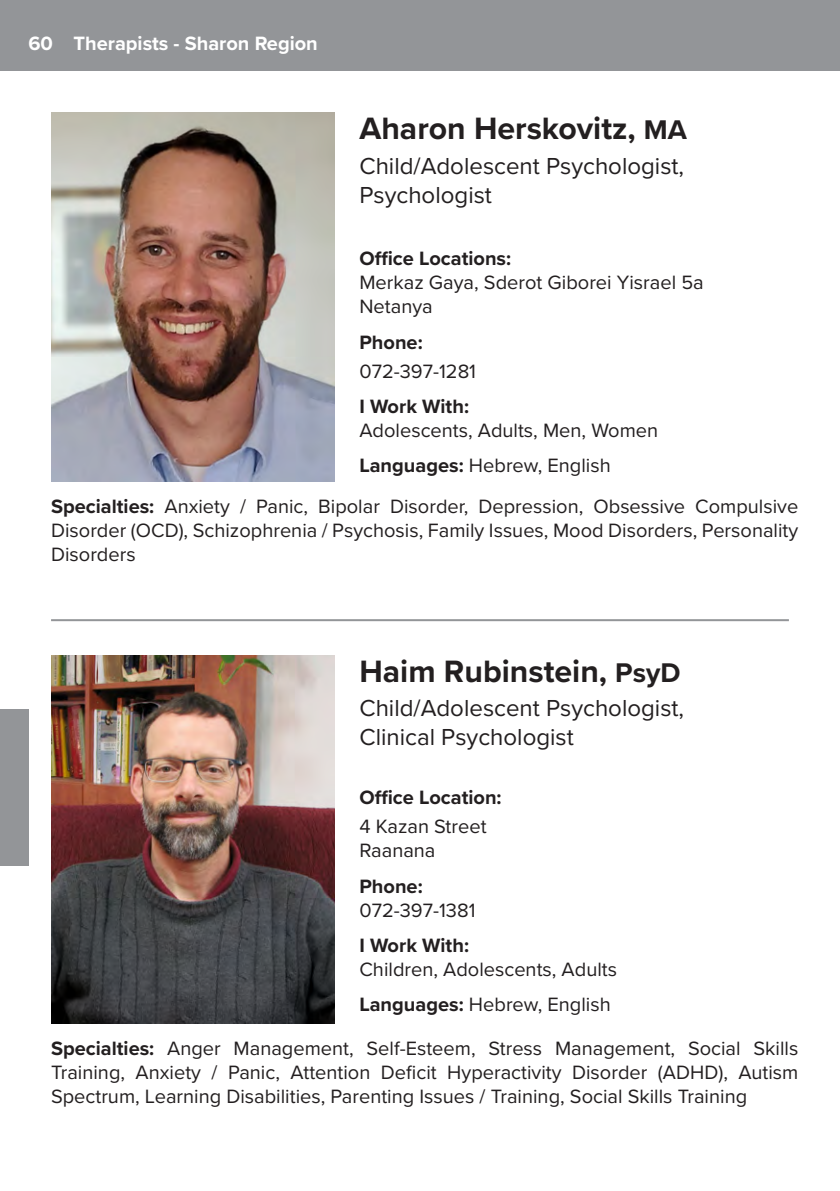
<style>
.page{position:relative;width:840px;height:1191px;background:#fff}
.page>*{position:absolute;margin:0;border:0;box-sizing:border-box;transform-origin:0 0}
.t1{font:700 32px "Proxima Nova";color:#231f20}
.t2{font:24px/28.8px "Proxima Nova";color:#231f20}
.t3{font:20px/24px "Proxima Nova";color:#231f20;text-align:justify}
.t4{font:700 20px "Proxima Nova";color:#231f20}
.t5{font:700 20px "Proxima Nova";color:#fff}
.s1{font-size:28px}
.s2{font-weight:700}
</style>
<div class="page">
<div style="left:0;top:0;width:839px;height:71px;background:#939598"></div>
<div style="left:0;top:709px;width:28px;height:156px;background:#939598"></div>
<img style="left:51px;top:113px;width:283px;height:368px">
<hr style="left:51px;top:619px;width:737px;height:2px;background:#939598">
<img style="left:51px;top:655px;width:283px;height:368px">
<p class="t5" style="left:28px;top:28px;width:291px">60 Therapists - Sharon Region</p>
<p class="t1" style="left:359px;top:105px;width:329px">Aharon Herskovitz, <span class="s1">MA</span></p>
<p class="t2" style="left:359px;top:150px;width:326px">Child/Adolescent Psychologist,<br>Psychologist</p>
<p class="t4" style="left:359px;top:244px;width:153px">Office Locations:</p>
<p class="t3" style="left:359px;top:270px;width:345px">Merkaz Gaya, Sderot Giborei Yisrael 5a</p>
<p class="t3" style="left:359px;top:294px;width:75px">Netanya</p>
<p class="t4" style="left:359px;top:327px;width:65px">Phone:</p>
<p class="t3" style="left:359px;top:358px;width:118px">072-397-1281</p>
<p class="t4" style="left:359px;top:391px;width:111px">I Work With:</p>
<p class="t3" style="left:359px;top:417px;width:300px">Adolescents, Adults, Men, Women</p>
<p class="t3" style="left:359px;top:453px;width:253px"><span class="s2">Languages:</span> Hebrew, English</p>
<p class="t3" style="left:51px;top:493px;width:748px"><span class="s2">Specialties:</span> Anxiety / Panic, Bipolar Disorder, Depression, Obsessive Compulsive Disorder (OCD), Schizophrenia / Psychosis, Family Issues, Mood Disorders, Personality Disorders</p>
<p class="t1" style="left:359px;top:647px;width:322px">Haim Rubinstein, <span class="s1">PsyD</span></p>
<p class="t2" style="left:359px;top:693px;width:326px">Child/Adolescent Psychologist,<br>Clinical Psychologist</p>
<p class="t4" style="left:359px;top:782px;width:144px">Office Location:</p>
<p class="t3" style="left:359px;top:813px;width:128px">4 Kazan Street</p>
<p class="t3" style="left:359px;top:837px;width:77px">Raanana</p>
<p class="t4" style="left:359px;top:871px;width:65px">Phone:</p>
<p class="t3" style="left:359px;top:897px;width:117px">072-397-1381</p>
<p class="t4" style="left:359px;top:930px;width:111px">I Work With:</p>
<p class="t3" style="left:359px;top:956px;width:259px">Children, Adolescents, Adults</p>
<p class="t3" style="left:359px;top:991px;width:253px"><span class="s2">Languages:</span> Hebrew, English</p>
<p class="t3" style="left:51px;top:1035px;width:748px"><span class="s2">Specialties:</span> Anger Management, Self-Esteem, Stress Management, Social Skills Training, Anxiety / Panic, Attention Deficit Hyperactivity Disorder (ADHD), Autism Spectrum, Learning Disabilities, Parenting Issues / Training, Social Skills Training</p>
</div>
